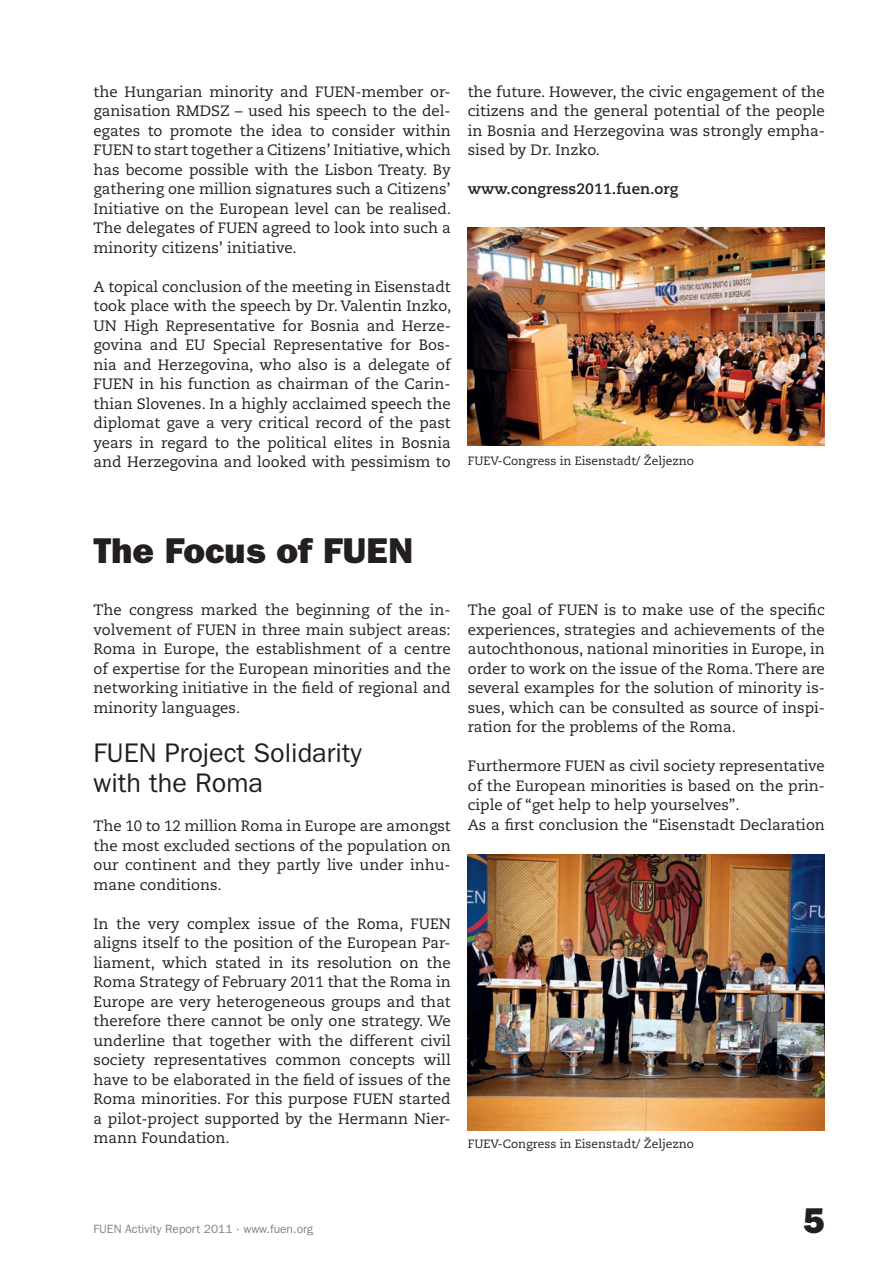
<style>
.page{position:relative;width:893px;height:1263px;background:#fff}
.page>*{position:absolute;margin:0;border:0;box-sizing:border-box;transform-origin:0 0}
.t1{font:36px "ITC Franklin Gothic Std Hvy";color:#231f20}
.t2{font:27px/30px "ITC Franklin Gothic Std";color:#231f20}
.t3{font:15px/19.5px "Caecilia LT Std";color:#231f20;text-align:justify}
.t4{font:700 15px "Caecilia LT Std";color:#231f20}
.t5{font:12px "Caecilia LT Std";color:#231f20}
.t6{font:12px "ITC Franklin Gothic Std";color:#808285}
</style>
<div class="page">
<img style="left:468px;top:855px;width:357px;height:275px">
<img style="left:468px;top:227px;width:357px;height:218px">
<p class="t3" style="left:94px;top:82px;width:359px">the Hungarian minority and FUEN-member or&shy;ganisation RMDSZ – used his speech to the del&shy;egates to promote the idea to consider within FUEN to start together a Citizens’ Initiative, which has become possible with the Lisbon Treaty. By gathering one million signatures such a Citizens’ Initiative on the European level can be realised.<br>The delegates of FUEN agreed to look into such a minority citizens’ initiative.</p>
<p class="t3" style="left:94px;top:277px;width:359px">A topical conclusion of the meeting in Eisenstadt took place with the speech by Dr. Valentin Inzko, UN High Representative for Bosnia and Herze&shy;govina and EU Special Representative for Bos&shy;nia and Herzegovina, who also is a delegate of FUEN in his function as chairman of the Carin&shy;thian Slovenes. In a highly acclaimed speech the diplomat gave a very critical record of the past years in regard to the political elites in Bosnia and Herzegovina and looked with pessimism to</p>
<p class="t3" style="left:468px;top:82px;width:359px">the future. However, the civic engagement of the citizens and the general potential of the people in Bosnia and Herzegovina was strongly empha&shy;sised by Dr. Inzko.</p>
<p class="t4" style="left:468px;top:180px;width:212px">www.congress2011.fuen.org</p>
<p class="t5" style="left:468px;top:454px;width:228px">FUEV-Congress in Eisenstadt/ Željezno</p>
<h1 class="t1" style="left:94px;top:529px;width:321px">The Focus of FUEN</h1>
<p class="t3" style="left:94px;top:601px;width:359px">The congress marked the beginning of the in&shy;volvement of FUEN in three main subject areas:<br>Roma in Europe, the establishment of a centre of expertise for the European minorities and the networking initiative in the field of regional and minority languages.</p>
<h2 class="t2" style="left:94px;top:738px;width:270px">FUEN Project Solidarity with the Roma</h2>
<p class="t3" style="left:94px;top:817px;width:359px">The 10 to 12 million Roma in Europe are amongst the most excluded sections of the population on our continent and they partly live under inhu&shy;mane conditions.</p>
<p class="t3" style="left:94px;top:914px;width:359px">In the very complex issue of the Roma, FUEN aligns itself to the position of the European Par&shy;liament, which stated in its resolution on the Roma Strategy of February 2011 that the Roma in Europe are very heterogeneous groups and that therefore there cannot be only one strategy. We underline that together with the different civil society representatives common concepts will have to be elaborated in the field of issues of the Roma minorities. For this purpose FUEN started a pilot-project supported by the Hermann Nier&shy;mann Foundation.</p>
<p class="t3" style="left:468px;top:601px;width:359px">The goal of FUEN is to make use of the specific experiences, strategies and achievements of the autochthonous, national minorities in Europe, in order to work on the issue of the Roma. There are several examples for the solution of minority is&shy;sues, which can be consulted as source of inspi&shy;ration for the problems of the Roma.</p>
<p class="t3" style="left:468px;top:757px;width:359px;text-align:left">Furthermore FUEN as civil society representative of the European minorities is based on the prin&shy;ciple of “get help to help yourselves”.<br>As a first conclusion the “Eisenstadt Declaration</p>
<p class="t5" style="left:468px;top:1137px;width:228px">FUEV-Congress in Eisenstadt/ Željezno</p>
<p class="t6" style="left:94px;top:1222px;width:221px">FUEN Activity Report 2011 · www.fuen.org</p>
<h1 class="t1" style="left:803px;top:1200px;width:23px">5</h1>
</div>
